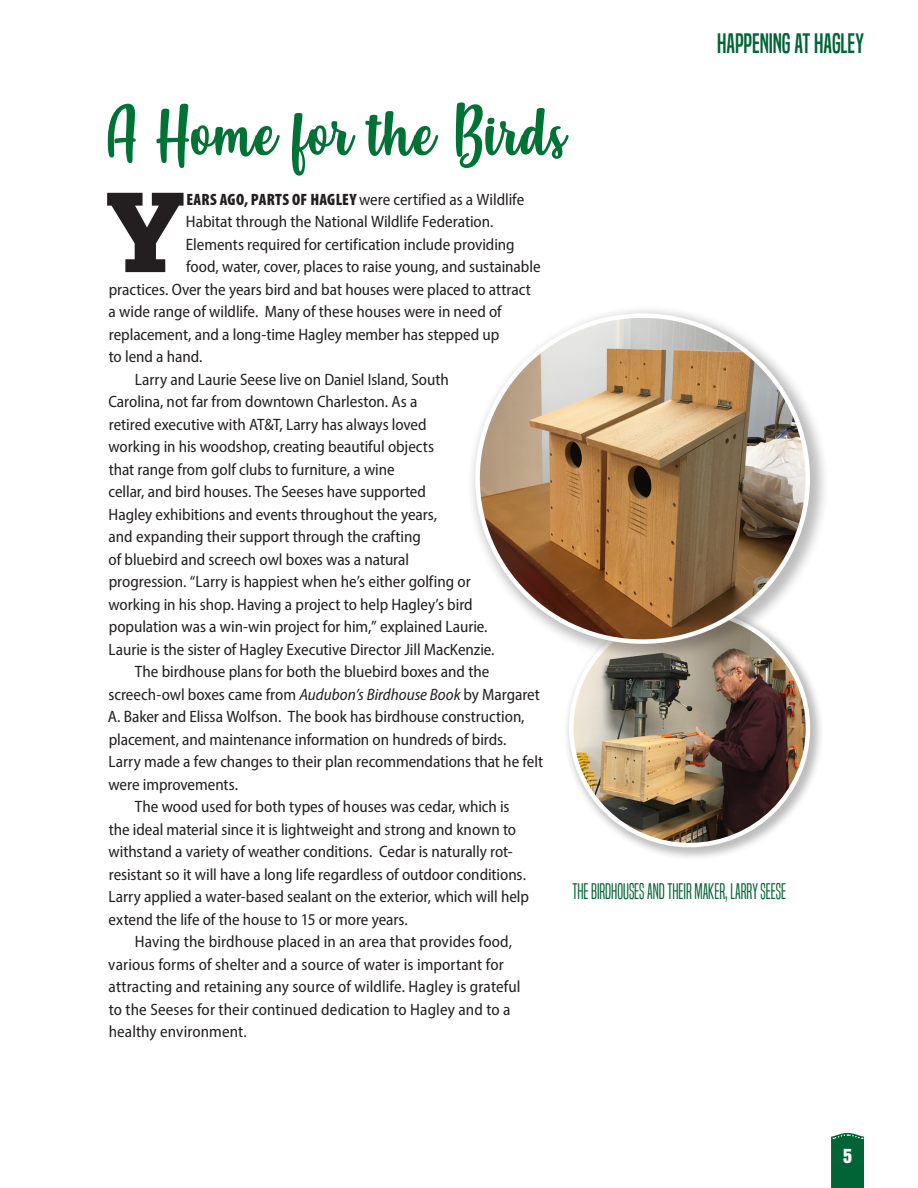
<style>
.page{position:relative;width:918px;height:1188px;background:#fff}
.page>*{position:absolute;margin:0;border:0;box-sizing:border-box;transform-origin:0 0}
.story_text__first_pa{font:900 110.7px "Glypha LT Std";color:#231f20}
.t1{font:62.85px "Misses";letter-spacing:.005em;color:#007236}
.t2{font:26.25px "Built Titling Rg";letter-spacing:-.005em;color:#006436}
.box_2{font:21px "Built Titling Lt";color:#006436}
.t3{font:18px "Helvetica Inserat LT Std";color:#fff}
.story_text{font:semi-condensed 16.5px/22.5px "Myriad Pro";letter-spacing:-.005em;color:#231f20}
.story_text__first_pa-2{font:semi-condensed 16.5px "Myriad Pro";letter-spacing:-.005em;color:#231f20}
.s1{font-weight:900;font-stretch:condensed}
.s2{font-style:italic}
</style>
<div class="page">
<svg style="left:831px;top:1133px;width:33px;height:55px;background:#0a6a3e"></svg>
<div style="left:563px;top:603px;width:261px;height:258px;background:#231f20;opacity:.3"></div>
<img style="left:571px;top:663px;width:237px;height:182px">
<div style="left:466px;top:304px;width:364px;height:359px;background:#231f20;opacity:.3"></div>
<img style="left:478px;top:316px;width:330px;height:326px">
<p class="t2" style="left:717px;top:28px;width:148px">HAPPENING AT HAGLEY</p>
<p class="t1" style="left:105px;top:91px;width:463px">A Home for the Birds</p>
<p class="story_text__first_pa" style="left:105px;top:166px;width:81px">Y</p>
<p class="story_text__first_pa-2" style="left:186px;top:189px;width:339px"><span class="s1">EARS AGO, PARTS OF HAGLEY</span> were certified as a Wildlife</p>
<p class="story_text__first_pa-2" style="left:186px;top:211px;width:309px">Habitat through the National Wildlife Federation.</p>
<p class="story_text__first_pa-2" style="left:186px;top:234px;width:330px">Elements required for certification include providing</p>
<p class="story_text__first_pa-2" style="left:186px;top:256px;width:356px">food, water, cover, places to raise young, and sustainable</p>
<p class="story_text__first_pa-2" style="left:109px;top:279px;width:424px">practices. Over the years bird and bat houses were placed to attract</p>
<p class="story_text__first_pa-2" style="left:109px;top:301px;width:395px">a wide range of wildlife. Many of these houses were in need of</p>
<p class="story_text__first_pa-2" style="left:109px;top:324px;width:392px">replacement, and a long-time Hagley member has stepped up</p>
<p class="story_text__first_pa-2" style="left:109px;top:346px;width:95px">to lend a hand.</p>
<p class="story_text" style="left:108px;top:368px;width:388px;text-indent:27px">Larry and Laurie Seese live on Daniel Island, South Carolina, not far from downtown Charleston. As a<br>retired executive with AT&amp;T, Larry has always loved<br>working in his woodshop, creating beautiful objects<br>that range from golf clubs to furniture, a wine<br>cellar, and bird houses. The Seeses have supported<br>Hagley exhibitions and events throughout the years,<br>and expanding their support through the crafting<br>of bluebird and screech owl boxes was a natural<br>progression. “Larry is happiest when he’s either golfing or working in his shop. Having a project to help Hagley’s bird population was a win-win project for him,” explained Laurie.<br>Laurie is the sister of Hagley Executive Director Jill MacKenzie.</p>
<p class="story_text" style="left:108px;top:660px;width:437px;text-indent:27px">The birdhouse plans for both the bluebird boxes and the screech-owl boxes came from <span class="s2">Audubon’s Birdhouse Book</span> by Margaret A. Baker and Elissa Wolfson. The book has birdhouse construction, placement, and maintenance information on hundreds of birds.<br>Larry made a few changes to their plan recommendations that he felt were improvements.</p>
<p class="story_text" style="left:108px;top:795px;width:422px;text-indent:27px">The wood used for both types of houses was cedar, which is the ideal material since it is lightweight and strong and known to withstand a variety of weather conditions. Cedar is naturally rot&shy;resistant so it will have a long life regardless of outdoor conditions.<br>Larry applied a water-based sealant on the exterior, which will help extend the life of the house to 15 or more years.</p>
<p class="story_text" style="left:108px;top:930px;width:414px;text-indent:27px">Having the birdhouse placed in an area that provides food, various forms of shelter and a source of water is important for attracting and retaining any source of wildlife. Hagley is grateful to the Seeses for their continued dedication to Hagley and to a healthy environment.</p>
<p class="box_2" style="left:572px;top:879px;width:215px">THE BIRDHOUSES AND THEIR MAKER, LARRY SEESE</p>
<p class="t3" style="left:843px;top:1145px;width:10px">5</p>
</div>
